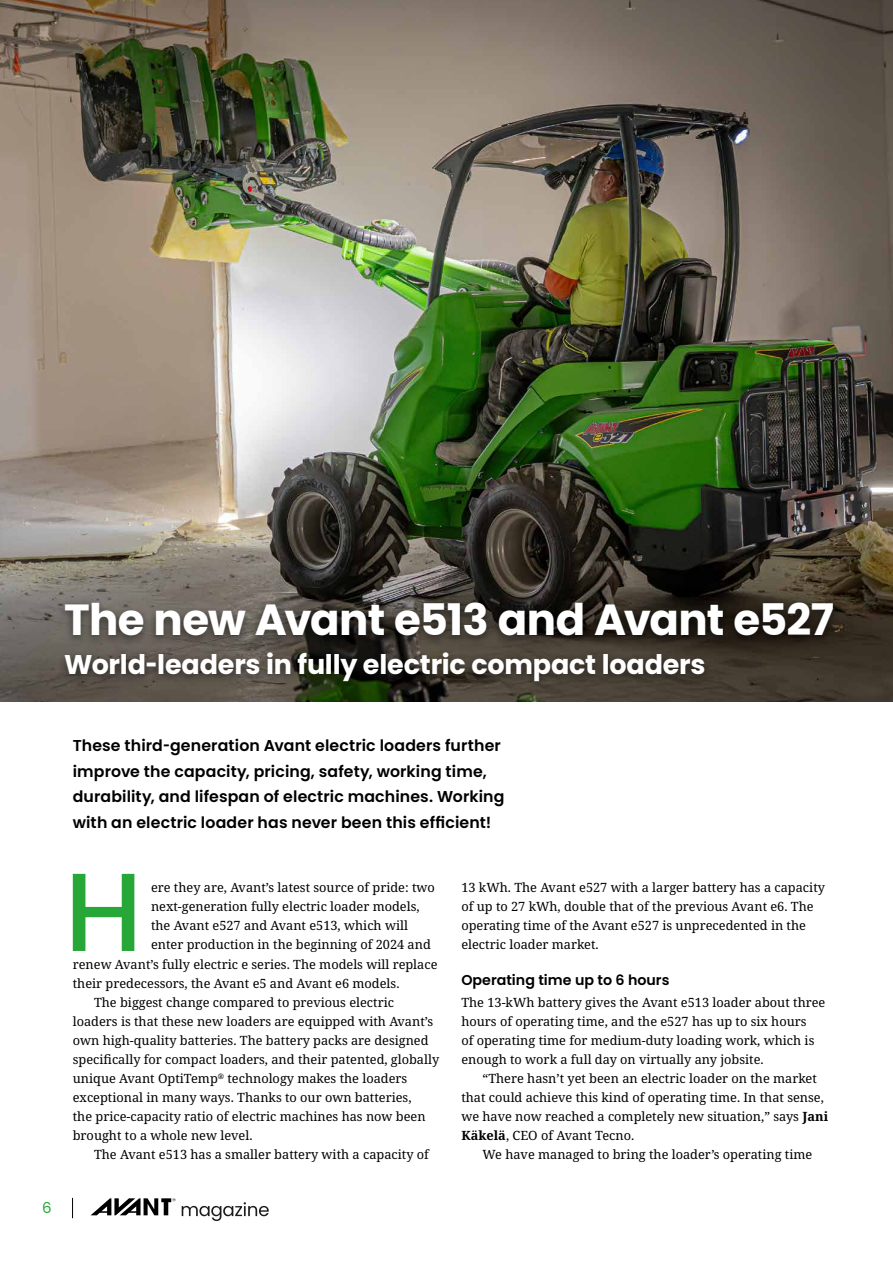
<style>
.page{position:relative;width:893px;height:1263px;background:#fff}
.page>*{position:absolute;margin:0;border:0;box-sizing:border-box;transform-origin:0 0}
.t1{font:500 111px "Poppins";color:#27a737}
.t2{font:700 43.5px "Poppins";letter-spacing:-.02em;color:#fff}
.t3{font:700 27px "Poppins";letter-spacing:-.01em;color:#fff}
.t4{font:600 15.75px/25.5px "Poppins";letter-spacing:.01em;color:#000}
.t5{font:15px "Poppins";color:#27a737}
.t6{font:600 14.25px "Poppins";color:#000}
.t7{font:12.75px/19px "Noto Serif";color:#000}
.s1{font-weight:700}
</style>
<div class="page">
<img style="left:0;top:0;width:893px;height:702px">
<div style="left:56px;top:596px;width:786px;height:96px;background:#000;opacity:.55"></div>
<svg style="left:182px;top:1202px;width:87px;height:19px"></svg>
<svg style="left:91px;top:1198px;width:85px;height:17px"></svg>
<svg style="left:72px;top:1198px;width:1px;height:20px"></svg>
<h2 class="t2" style="left:64px;top:594px;width:771px">The new Avant e513 and Avant e527</h2>
<h3 class="t3" style="left:64px;top:648px;width:643px">World-leaders in fully electric compact loaders</h3>
<p class="t5" style="left:42px;top:1199px;width:11px">6</p>
<p class="t4" style="left:73px;top:734px;width:433px">These third-generation Avant electric loaders further improve the capacity, pricing, safety, working time, durability, and lifespan of electric machines. Working with an electric loader has never been this ef昀椀cient!</p>
<h1 class="t1" style="left:64px;top:865px;width:80px">H</h1>
<p class="t7" style="left:151px;top:878px;width:285px">ere they are, Avant’s latest source of pride: two</p>
<p class="t7" style="left:151px;top:898px;width:270px">next-generation fully electric loader models,</p>
<p class="t7" style="left:151px;top:917px;width:258px">the Avant e527 and Avant e513, which will</p>
<p class="t7" style="left:151px;top:936px;width:281px">enter production in the beginning of 2024 and</p>
<p class="t7" style="left:73px;top:955px;width:366px">renew Avant’s fully electric e series. The models will replace</p>
<p class="t7" style="left:73px;top:974px;width:328px">their predecessors, the Avant e5 and Avant e6 models.</p>
<p class="t7" style="left:94px;top:993px;width:301px">The biggest change compared to previous electric</p>
<p class="t7" style="left:73px;top:1012px;width:362px">loaders is that these new loaders are equipped with Avant’s</p>
<p class="t7" style="left:73px;top:1031px;width:357px">own high-quality batteries. The battery packs are designed</p>
<p class="t7" style="left:73px;top:1050px;width:368px">speci昀椀cally for compact loaders, and their patented, globally</p>
<p class="t7" style="left:73px;top:1069px;width:336px">unique Avant OptiTemp<sup>®</sup> technology makes the loaders</p>
<p class="t7" style="left:73px;top:1088px;width:340px">exceptional in many ways. Thanks to our own batteries,</p>
<p class="t7" style="left:73px;top:1107px;width:354px">the price-capacity ratio of electric machines has now been</p>
<p class="t7" style="left:73px;top:1126px;width:181px">brought to a whole new level.</p>
<p class="t7" style="left:94px;top:1145px;width:336px">The Avant e513 has a smaller battery with a capacity of</p>
<p class="t7" style="left:461px;top:878px;width:365px">13 kWh. The Avant e527 with a larger battery has a capacity of up to 27 kWh, double that of the previous Avant e6. The operating time of the Avant e527 is unprecedented in the electric loader market.</p>
<p class="t6" style="left:461px;top:974px;width:210px">Operating time up to 6 hours</p>
<p class="t7" style="left:461px;top:993px;width:366px">The 13-kWh battery gives the Avant e513 loader about three hours of operating time, and the e527 has up to six hours<br>of operating time for medium-duty loading work, which is enough to work a full day on virtually any jobsite.</p>
<p class="t7" style="left:461px;top:1069px;width:368px;text-indent:21px">“There hasn’t yet been an electric loader on the market that could achieve this kind of operating time. In that sense, we have now reached a completely new situation,” says <span class="s1">Jani Käkelä</span>, CEO of Avant Tecno.</p>
<p class="t7" style="left:483px;top:1145px;width:331px">We have managed to bring the loader’s operating time</p>
</div>
